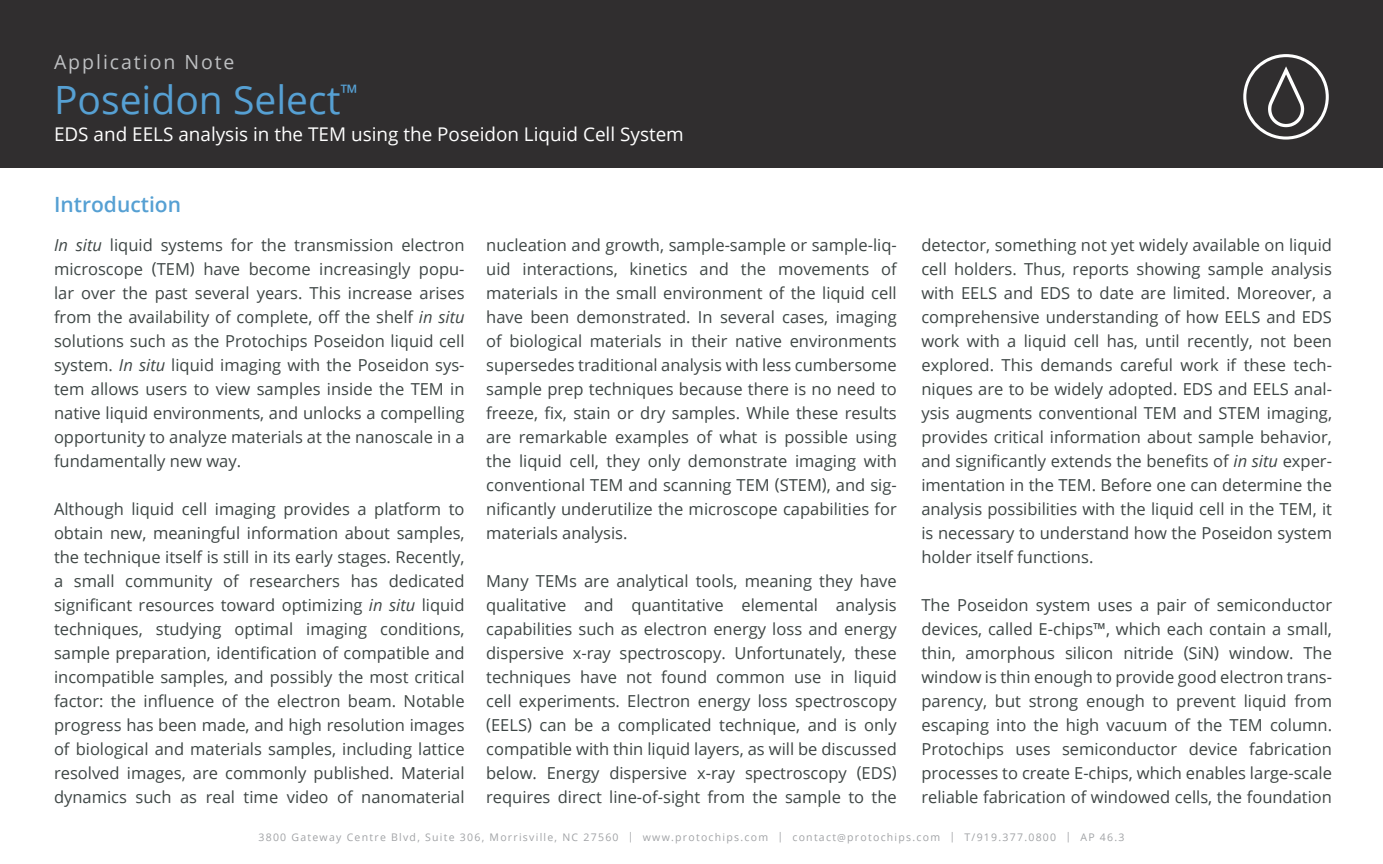
<style>
.page{position:relative;width:1383px;height:864px;background:#fff}
.page>*{position:absolute;margin:0;border:0;box-sizing:border-box;transform-origin:0 0}
.t1{font:39px "Open Sans";color:#56a0d3}
.t2{font:600 21px "Open Sans";color:#56a0d3}
.t3{font:19.5px "Open Sans";letter-spacing:.1em;color:#bec0c2}
.t4{font:18.9px "Open Sans";color:#fff}
.t5{font:16.5px/24px "Open Sans";color:#3e4645;text-align:justify}
.t6{font:10.5px "Open Sans";letter-spacing:.12em;color:#a1a3a6}
.s1{font-style:italic}
.s2{font-size:9.75px}
</style>
<div class="page">
<div style="left:0;top:0;width:1382px;height:168px;background:#302e2f"></div>
<svg style="left:1243px;top:54px;width:85px;height:86px"></svg>
<p class="t3" style="left:54px;top:48px;width:182px">Application Note</p>
<h1 class="t1" style="left:54px;top:73px;width:305px">Poseidon Select<sup>™</sup></h1>
<p class="t4" style="left:54px;top:121px;width:631px">EDS and EELS analysis in the TEM using the Poseidon Liquid Cell System</p>
<p class="t2" style="left:54px;top:190px;width:128px">Introduction</p>
<p class="t5" style="left:54px;top:232px;width:412px"><span class="s1">In situ</span> liquid systems for the transmission electron microscope (TEM) have become increasingly popu&shy;lar over the past several years. This increase arises from the availability of complete, off the shelf <span class="s1">in situ </span>solutions such as the Protochips Poseidon liquid cell system. <span class="s1">In situ</span> liquid imaging with the Poseidon sys&shy;tem allows users to view samples inside the TEM in native liquid environments, and unlocks a compelling opportunity to analyze materials at the nanoscale in a fundamentally new way.</p>
<p class="t5" style="left:54px;top:496px;width:412px">Although liquid cell imaging provides a platform to obtain new, meaningful information about samples, the technique itself is still in its early stages. Recently, a small community of researchers has dedicated significant resources toward optimizing <span class="s1">in situ</span> liquid techniques, studying optimal imaging conditions, sample preparation, identification of compatible and incompatible samples, and possibly the most critical factor: the influence of the electron beam. Notable progress has been made, and high resolution images of biological and materials samples, including lattice resolved images, are commonly published. Material dynamics such as real time video of nanomaterial</p>
<p class="t5" style="left:486px;top:233px;width:412px">nucleation and growth, sample-sample or sample-liq&shy;uid interactions, kinetics and the movements of materials in the small environment of the liquid cell have been demonstrated. In several cases, imaging of biological materials in their native environments supersedes traditional analysis with less cumbersome sample prep techniques because there is no need to freeze, fix, stain or dry samples. While these results are remarkable examples of what is possible using the liquid cell, they only demonstrate imaging with conventional TEM and scanning TEM (STEM), and sig&shy;nificantly underutilize the microscope capabilities for materials analysis.</p>
<p class="t5" style="left:486px;top:569px;width:412px">Many TEMs are analytical tools, meaning they have qualitative and quantitative elemental analysis capabilities such as electron energy loss and energy dispersive x-ray spectroscopy. Unfortunately, these techniques have not found common use in liquid cell experiments. Electron energy loss spectroscopy (EELS) can be a complicated technique, and is only compatible with thin liquid layers, as will be discussed below. Energy dispersive x-ray spectroscopy (EDS) requires direct line-of-sight from the sample to the</p>
<p class="t5" style="left:921px;top:233px;width:412px">detector, something not yet widely available on liquid cell holders. Thus, reports showing sample analysis with EELS and EDS to date are limited. Moreover, a comprehensive understanding of how EELS and EDS work with a liquid cell has, until recently, not been explored. This demands careful work if these tech&shy;niques are to be widely adopted. EDS and EELS anal&shy;ysis augments conventional TEM and STEM imaging, provides critical information about sample behavior, and significantly extends the benefits of <span class="s1">in situ</span> exper&shy;imentation in the TEM. Before one can determine the analysis possibilities with the liquid cell in the TEM, it is necessary to understand how the Poseidon system holder itself functions.</p>
<p class="t5" style="left:921px;top:593px;width:412px">The Poseidon system uses a pair of semiconductor devices, called E-chips™, which each contain a small, thin, amorphous silicon nitride (SiN) window. The window is thin enough to provide good electron trans&shy;parency, but strong enough to prevent liquid from escaping into the high vacuum of the TEM column.<br>Protochips uses semiconductor device fabrication processes to create E-chips, which enables large-scale reliable fabrication of windowed cells, the foundation</p>
<p class="t6" style="left:258px;top:830px;width:867px">3800 Gateway Centre Blvd, Suite 306, Morrisville, NC 27560 | www.protochips.com | contact<span class="s2">@</span>protochips.com | T/919.377.0800 | AP 46.3</p>
</div>
